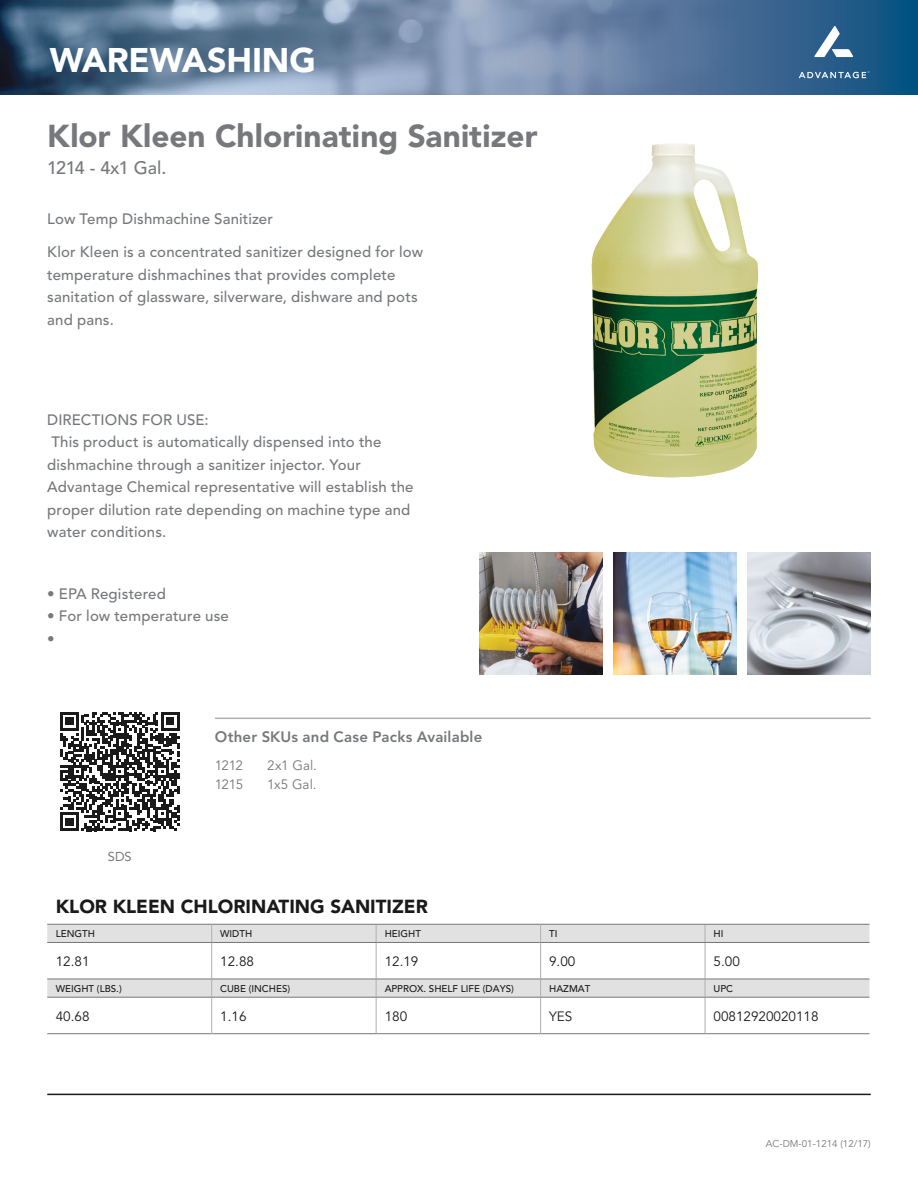
<style>
.page{position:relative;width:918px;height:1188px;background:#fff}
.page>*{position:absolute;margin:0;border:0;box-sizing:border-box;transform-origin:0 0}
.t1{font:900 33.9px "Avenir LT Std";letter-spacing:-.005em;color:#fff}
.t2{font:900 31.5px "Avenir LT Std";letter-spacing:.005em;color:#76787b}
.t3{font:900 18.75px "Avenir LT Std";color:#1b1a1a}
.t4{font:500 18px "Avenir LT Std";letter-spacing:-.02em;color:#76787b}
.copy{font:500 15px/22.5px "Avenir LT Std";letter-spacing:.01em;color:#76787b}
.t5{font:800 15px "Avenir LT Std";letter-spacing:.01em;color:#76787b}
.t6{font:13.5px "Avenir LT Std";color:#1b1a1a}
.t7{font:13.5px/18.8px "Avenir LT Std";letter-spacing:.005em;color:#76787b}
.t8{font:13.5px/18.8px "Avenir LT Std";letter-spacing:-.055em;color:#76787b}
.t9{font:12.9px "Avenir LT Std";color:#76787b}
.t10{font:500 9.75px "Avenir LT Std";color:#1b1a1a}
.t11{font:9.75px "Avenir LT Std";color:#76787b}
</style>
<div class="page">
<img style="left:591px;top:144px;width:168px;height:334px">
<svg style="left:0;top:0;width:918px;height:94px;background:#5d7c9d"></svg>
<img style="left:480px;top:553px;width:123px;height:121px">
<img style="left:613px;top:553px;width:123px;height:121px">
<img style="left:748px;top:553px;width:123px;height:121px">
<hr style="left:215px;top:718px;width:656px;height:1px;background:#b0afb1">
<hr style="left:47px;top:1094px;width:824px;height:1px;background:#1b1a1a">
<svg style="left:814px;top:26px;width:39px;height:31px"></svg>
<svg style="left:799px;top:71px;width:70px;height:7px"></svg>
<svg style="left:60px;top:712px;width:119px;height:119px"></svg>
<svg style="left:47px;top:925px;width:822px;height:72px;fill:#e5e4e5"></svg>
<hr style="left:47px;top:924px;width:165px;height:1px;background:#76787b">
<svg style="left:211px;top:925px;width:1px;height:17px"></svg>
<hr style="left:212px;top:924px;width:164px;height:1px;background:#76787b">
<svg style="left:376px;top:925px;width:1px;height:17px"></svg>
<hr style="left:376px;top:924px;width:165px;height:1px;background:#76787b">
<svg style="left:540px;top:925px;width:1px;height:17px"></svg>
<hr style="left:541px;top:924px;width:164px;height:1px;background:#76787b">
<svg style="left:705px;top:925px;width:1px;height:17px"></svg>
<hr style="left:705px;top:924px;width:164px;height:1px;background:#76787b">
<hr style="left:47px;top:942px;width:165px;height:1px;background:#76787b">
<hr style="left:211px;top:943px;width:1px;height:36px;background:#b0afb1">
<hr style="left:212px;top:942px;width:164px;height:1px;background:#76787b">
<hr style="left:376px;top:943px;width:1px;height:36px;background:#b0afb1">
<hr style="left:376px;top:942px;width:165px;height:1px;background:#76787b">
<hr style="left:540px;top:943px;width:1px;height:36px;background:#b0afb1">
<hr style="left:541px;top:942px;width:164px;height:1px;background:#76787b">
<hr style="left:705px;top:943px;width:1px;height:36px;background:#b0afb1">
<hr style="left:705px;top:942px;width:164px;height:1px;background:#76787b">
<hr style="left:47px;top:979px;width:165px;height:1px;background:#76787b">
<hr style="left:47px;top:1033px;width:165px;height:1px;background:#76787b">
<svg style="left:211px;top:979px;width:1px;height:18px"></svg>
<hr style="left:212px;top:979px;width:164px;height:1px;background:#76787b">
<hr style="left:212px;top:1033px;width:164px;height:1px;background:#76787b">
<svg style="left:376px;top:980px;width:1px;height:17px"></svg>
<hr style="left:376px;top:979px;width:165px;height:1px;background:#76787b">
<hr style="left:376px;top:1033px;width:165px;height:1px;background:#76787b">
<svg style="left:540px;top:979px;width:1px;height:18px"></svg>
<hr style="left:541px;top:979px;width:164px;height:1px;background:#76787b">
<hr style="left:541px;top:1033px;width:164px;height:1px;background:#76787b">
<svg style="left:705px;top:980px;width:1px;height:17px"></svg>
<hr style="left:705px;top:979px;width:164px;height:1px;background:#76787b">
<hr style="left:705px;top:1033px;width:164px;height:1px;background:#76787b">
<hr style="left:47px;top:997px;width:165px;height:1px;background:#76787b">
<hr style="left:211px;top:998px;width:1px;height:35px;background:#b0afb1">
<hr style="left:212px;top:997px;width:164px;height:1px;background:#76787b">
<hr style="left:376px;top:998px;width:1px;height:35px;background:#b0afb1">
<hr style="left:376px;top:997px;width:165px;height:1px;background:#76787b">
<hr style="left:540px;top:998px;width:1px;height:35px;background:#b0afb1">
<hr style="left:541px;top:997px;width:164px;height:1px;background:#76787b">
<hr style="left:705px;top:998px;width:1px;height:35px;background:#b0afb1">
<hr style="left:705px;top:997px;width:164px;height:1px;background:#76787b">
<p class="t1" style="left:50px;top:40px;width:268px">WAREWASHING</p>
<p class="t2" style="left:47px;top:117px;width:492px">Klor Kleen Chlorinating Sanitizer</p>
<p class="t4" style="left:47px;top:158px;width:121px">1214 - 4x1 Gal.</p>
<p class="copy" style="left:47px;top:207px;width:227px">Low Temp Dishmachine Sanitizer</p>
<p class="copy" style="left:47px;top:241px;width:377px">Klor Kleen is a concentrated sanitizer designed for low temperature dishmachines that provides complete sanitation of glassware, silverware, dishware and pots and pans.</p>
<p class="copy" style="left:47px;top:409px;width:163px">DIRECTIONS FOR USE:</p>
<p class="copy" style="left:47px;top:431px;width:368px">This product is automatically dispensed into the dishmachine through a sanitizer injector. Your Advantage Chemical representative will establish the proper dilution rate depending on machine type and water conditions.</p>
<p class="copy" style="left:47px;top:583px;width:120px">• EPA Registered</p>
<p class="copy" style="left:47px;top:605px;width:183px">• For low temperature use</p>
<p class="copy" style="left:47px;top:628px;width:9px">•</p>
<p class="t5" style="left:215px;top:728px;width:269px">Other SKUs and Case Packs Available</p>
<p class="t8" style="left:215px;top:756px;width:30px">1212<br>1215</p>
<p class="t7" style="left:267px;top:756px;width:51px">2x1 Gal.<br>1x5 Gal.</p>
<p class="t9" style="left:108px;top:849px;width:26px">SDS</p>
<p class="t3" style="left:56px;top:895px;width:374px">KLOR KLEEN CHLORINATING SANITIZER</p>
<p class="t10" style="left:56px;top:928px;width:41px">LENGTH</p>
<p class="t10" style="left:220px;top:928px;width:34px">WIDTH</p>
<p class="t10" style="left:385px;top:928px;width:38px">HEIGHT</p>
<p class="t10" style="left:549px;top:928px;width:10px">TI</p>
<p class="t10" style="left:714px;top:928px;width:11px">HI</p>
<p class="t6" style="left:56px;top:953px;width:35px">12.81</p>
<p class="t6" style="left:220px;top:953px;width:35px">12.88</p>
<p class="t6" style="left:385px;top:953px;width:35px">12.19</p>
<p class="t6" style="left:549px;top:953px;width:28px">9.00</p>
<p class="t6" style="left:714px;top:953px;width:28px">5.00</p>
<p class="t10" style="left:56px;top:983px;width:67px">WEIGHT (LBS.)</p>
<p class="t10" style="left:220px;top:983px;width:71px">CUBE (INCHES)</p>
<p class="t10" style="left:385px;top:983px;width:131px">APPROX. SHELF LIFE (DAYS)</p>
<p class="t10" style="left:549px;top:983px;width:43px">HAZMAT</p>
<p class="t10" style="left:714px;top:983px;width:21px">UPC</p>
<p class="t6" style="left:56px;top:1008px;width:35px">40.68</p>
<p class="t6" style="left:220px;top:1008px;width:28px">1.16</p>
<p class="t6" style="left:385px;top:1008px;width:24px">180</p>
<p class="t6" style="left:549px;top:1008px;width:25px">YES</p>
<p class="t6" style="left:714px;top:1008px;width:107px">00812920020118</p>
<p class="t11" style="left:766px;top:1138px;width:106px">AC-DM-01-1214 (12/17)</p>
</div>
